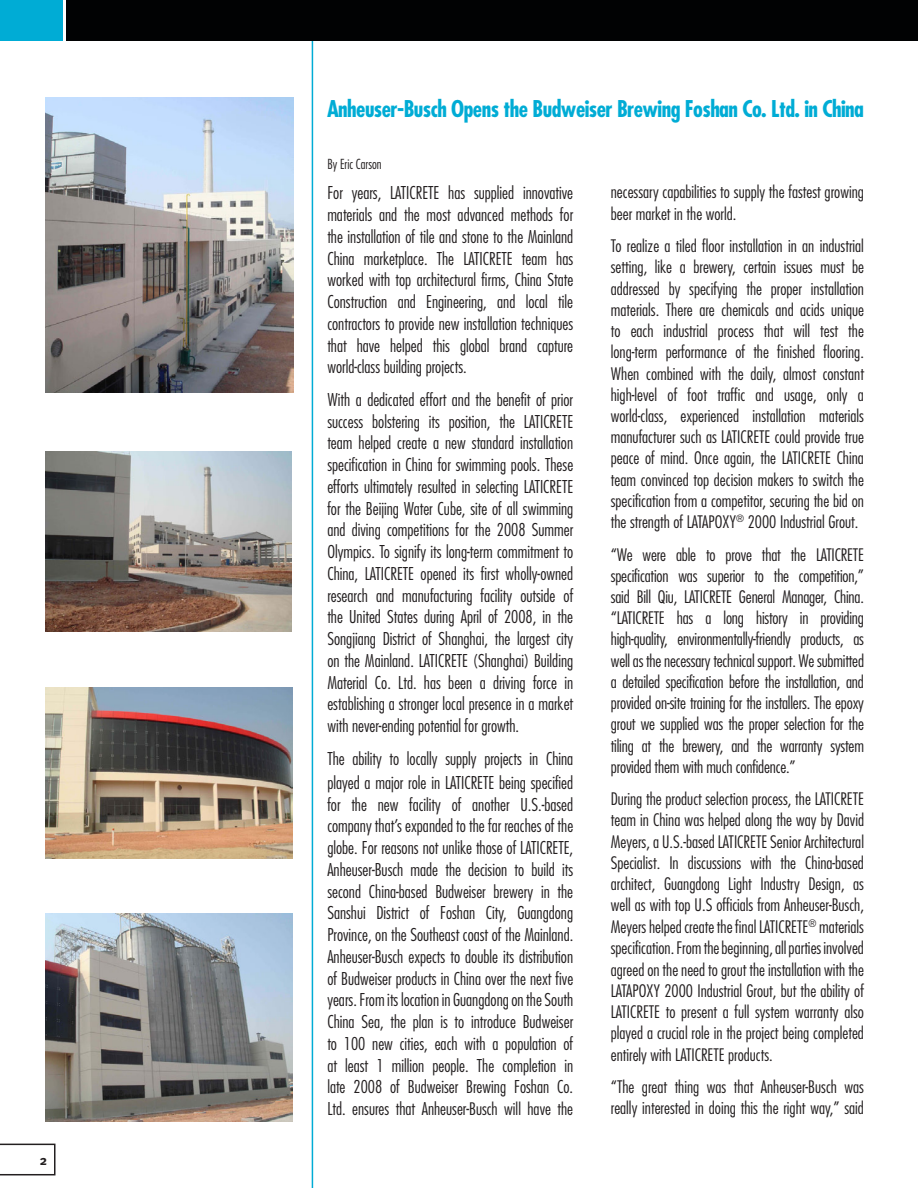
<style>
.page{position:relative;width:918px;height:1188px;background:#fff}
.page>*{position:absolute;margin:0;border:0;box-sizing:border-box;transform-origin:0 0}
.Body{font:700 condensed 22.5px "Futura";letter-spacing:-.025em;color:#00acd5}
.Body-2{font:300 condensed 17.25px/21.8px "Futura";color:#231f20;text-align:justify}
.Body-3{font:300 condensed 16.8px/21.3px "Futura";color:#231f20;text-align:justify}
.Body-4{font:300 condensed 13.5px "Futura";color:#231f20}
.t1{font:700 13.5px "Meta Plus";color:#231f20}
.s1{font-size:16.8px}
</style>
<div class="page">
<svg style="left:0;top:0;width:313px;height:1188px"></svg>
<svg style="left:0;top:1144px;width:56px;height:31px"></svg>
<div style="left:0;top:0;width:62px;height:40px;background:#00acd5"></div>
<div style="left:66px;top:0;width:852px;height:40px;background:#010203"></div>
<img style="left:45px;top:452px;width:246px;height:179px">
<img style="left:45px;top:687px;width:247px;height:171px">
<img style="left:45px;top:913px;width:248px;height:209px">
<img style="left:45px;top:98px;width:248px;height:295px">
<p class="t1" style="left:40px;top:1152px;width:9px">2</p>
<p class="Body" style="left:327px;top:95px;width:538px">Anheuser-Busch Opens the Budweiser Brewing Foshan Co. Ltd. in China</p>
<p class="Body-4" style="left:327px;top:156px;width:56px">By Eric Carson</p>
<p class="Body-2" style="left:327px;top:182px;width:247px">For years, LATICRETE has supplied innovative materials and the most advanced methods for the installation of tile and stone to the Mainland China marketplace. The LATICRETE team has worked with top architectural firms, China State Construction and Engineering, and local tile contractors to provide new installation techniques that have helped this global brand capture world-class building projects.</p>
<p class="Body-2" style="left:327px;top:389px;width:247px">With a dedicated effort and the benefit of prior success bolstering its position, the LATICRETE team helped create a new standard installation specification in China for swimming pools. These efforts ultimately resulted in selecting LATICRETE for the Beijing Water Cube, site of all swimming and diving competitions for the 2008 Summer Olympics. To signify its long-term commitment to China, LATICRETE opened its first wholly-owned research and manufacturing facility outside of the United States during April of 2008, in the Songjiang District of Shanghai, the largest city on the Mainland. LATICRETE (Shanghai) Building Material Co. Ltd. has been a driving force in establishing a stronger local presence in a market with never-ending potential for growth.</p>
<p class="Body-2" style="left:327px;top:746px;width:247px;line-height:24px">The ability to locally supply projects in China played a major role in LATICRETE being specified</p>
<p class="Body-2" style="left:327px;top:793px;width:247px">for the new facility of another U.S.-based company that’s expanded to the far reaches of the globe. For reasons not unlike those of LATICRETE, Anheuser-Busch made the decision to build its second China-based Budweiser brewery in the Sanshui District of Foshan City, Guangdong Province, on the Southeast coast of the Mainland.<br>Anheuser-Busch expects to double its distribution of Budweiser products in China over the next five years. From its location in Guangdong on the South China Sea, the plan is to introduce Budweiser to 100 new cities, each with a population of at least 1 million people. The completion in late 2008 of Budweiser Brewing Foshan Co.<br>Ltd. ensures that Anheuser-<span class="s1">Busch will have the</span></p>
<p class="Body-3" style="left:611px;top:182px;width:255px">necessary capabilities to supply the fastest growing beer market in the world.</p>
<p class="Body-3" style="left:611px;top:235px;width:255px">To realize a tiled floor installation in an industrial setting, like a brewery, certain issues must be addressed by specifying the proper installation materials. There are chemicals and acids unique to each industrial process that will test the long-term performance of the finished flooring.<br>When combined with the daily, almost constant high-level of foot traffic and usage, only a world-class, experienced installation materials manufacturer such as LATICRETE could provide true peace of mind. Once again, the LATICRETE China team convinced top decision makers to switch the specification from a competitor, securing the bid on the strength of LATAPOXY<sup>®</sup> 2000 Industrial Grout.</p>
<p class="Body-3" style="left:611px;top:544px;width:255px">“We were able to prove that the LATICRETE specification was superior to the competition,” said Bill Qiu, LATICRETE General Manager, China. “LATICRETE has a long history in providing high-quality, environmentally-friendly products, as well as the necessary technical support. We submitted a detailed specification before the installation, and provided on-site training for the installers. The epoxy grout we supplied was the proper selection for the tiling at the brewery, and the warranty system provided them with much confidence.”</p>
<p class="Body-3" style="left:611px;top:788px;width:255px">During the product selection process, the LATICRETE team in China was helped along the way by David Meyers, a U.S.-based LATICRETE Senior Architectural Specialist. In discussions with the China-based architect, Guangdong Light Industry Design, as well as with top U.S officials from Anheuser-Busch, Meyers helped create the final LATICRETE<sup>®</sup> materials specification. From the beginning, all parties involved agreed on the need to grout the installation with the LATAPOXY 2000 Industrial Grout, but the ability of LATICRETE to present a full system warranty also played a crucial role in the project being completed entirely with LATICRETE products.</p>
<p class="Body-3" style="left:611px;top:1076px;width:255px">“The great thing was that Anheuser-Busch was really interested in doing this the right way,” said</p>
</div>
